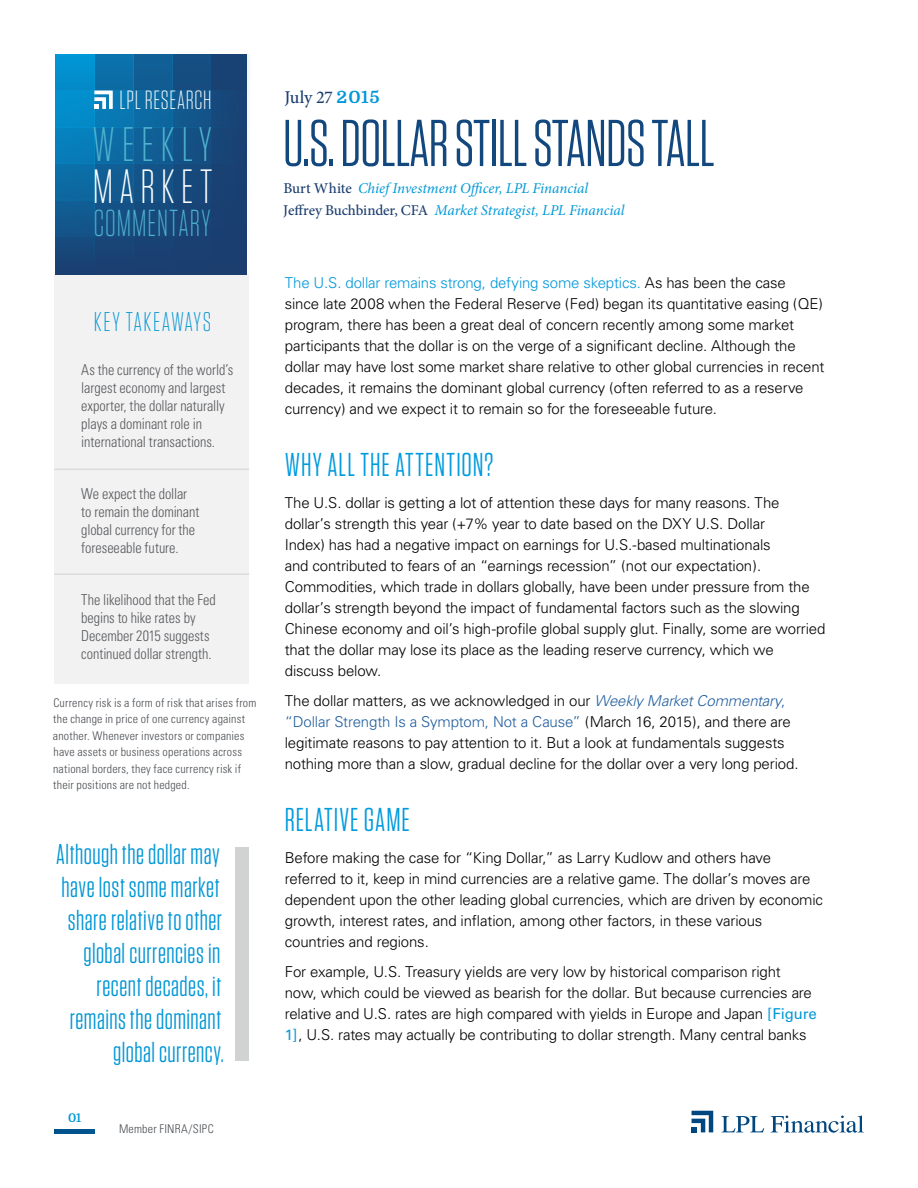
<style>
.page{position:relative;width:918px;height:1188px;background:#fff}
.page>*{position:absolute;margin:0;border:0;box-sizing:border-box;transform-origin:0 0}
.t1{font:66px "Tungsten Narrow";letter-spacing:-.01em;color:#12487d}
.t2{font:300 48.3px "Tungsten Narrow";letter-spacing:.145em;color:#4fb3cf}
.t3{font:300 48px "Tungsten Narrow";letter-spacing:.13em;color:#fff}
.t4{font:300 37.5px "Tungsten Narrow";letter-spacing:.035em;color:#4fb3cf;scale:.9 1}
.t5{font:33px "Tungsten Narrow";letter-spacing:.035em;color:#009bde}
.t6{font:28.5px/33px "Tungsten Narrow";letter-spacing:.015em;color:#0096d6;text-align:right}
.t7{font:300 27px "Tungsten Narrow";letter-spacing:.055em;color:#0497d5;scale:1.04 1}
.t8{font:300 26.25px "Tungsten Narrow";letter-spacing:.025em;color:#fff}
.t9{font:500 18px "Minion Pro";letter-spacing:-.025em;color:#1b3e6f}
.t10{font:300 15px/21px "Univers";letter-spacing:-.01em;color:#000}
.t11{font:300 condensed 15px/18px "Univers";letter-spacing:-.005em;color:#58595b;scale:.95 1}
.t12{font:italic 15px/21.5px "Minion Pro";letter-spacing:-.005em;color:#0098d8}
.t13{font:300 condensed 12px/16.5px "Univers";letter-spacing:.015em;color:#4b4f54}
.t14{font:700 12px "Domine";color:#0098d8}
.s1{font-family:"Domine";font-weight:700;font-size:16.95px;color:#0098d8}
.s2{font-weight:500;font-style:normal;color:#1b3e6f}
.s3{color:#0098d8}
.s4{font-style:italic;color:#215e9e}
.s5{color:#215e9e}
.s6{font-weight:400;color:#0098d8}
</style>
<div class="page">
<img style="left:55px;top:1129px;width:40px;height:5px">
<div style="left:54px;top:274px;width:194px;height:410px;background:#efeff0"></div>
<hr style="left:54px;top:469px;width:195px;height:1px;background:#4b4f54">
<hr style="left:54px;top:573px;width:195px;height:2px;background:#4b4f54">
<hr style="left:56px;top:336px;width:195px;height:2px;background:#4b4f54">
<svg style="left:721px;top:1116px;width:43px;height:16px"></svg>
<svg style="left:771px;top:1116px;width:93px;height:17px"></svg>
<svg style="left:692px;top:1111px;width:21px;height:21px"></svg>
<svg style="left:94px;top:54px;width:39px;height:221px;background:#106198"></svg>
<div style="left:211px;top:54px;width:39px;height:220px;background:#194274"></div>
<svg style="left:172px;top:54px;width:39px;height:221px;background:#154c7f"></svg>
<svg style="left:133px;top:54px;width:39px;height:221px;background:#12588d"></svg>
<svg style="left:56px;top:54px;width:38px;height:221px;background:#0975af"></svg>
<div style="left:55px;top:164px;width:194px;height:36px;background:linear-gradient(to right,#0769a3,#244371)"></div>
<div style="left:55px;top:200px;width:194px;height:37px;background:linear-gradient(to right,#0d568c,#244372)"></div>
<div style="left:55px;top:127px;width:194px;height:37px;background:linear-gradient(to right,#017fbd,#244473)"></div>
<svg style="left:94px;top:91px;width:19px;height:18px"></svg>
<div style="left:236px;top:848px;width:13px;height:213px;background:#d1d3d3"></div>
<h3 class="t8" style="left:120px;top:87px;width:93px">LPL RESEARCH</h3>
<h2 class="t2" style="left:93px;top:121px;width:121px">WEEKLY</h2>
<h3 class="t3" style="left:93px;top:162px;width:121px">MARKET</h3>
<h3 class="t4" style="left:94px;top:205px;width:131px">COMMENTARY</h3>
<h3 class="t7" style="left:94px;top:308px;width:114px">KEY TAKEAWAYS</h3>
<p class="t11" style="left:81px;top:361px;width:162px">As the currency of the world’s largest economy and largest exporter, the dollar naturally plays a dominant role in international transactions.</p>
<p class="t11" style="left:81px;top:485px;width:126px">We expect the dollar to remain the dominant global currency for the foreseeable future.</p>
<p class="t11" style="left:81px;top:590px;width:143px">The likelihood that the Fed begins to hike rates by<br>December 2015 suggests continued dollar strength.</p>
<p class="t13" style="left:53px;top:694px;width:205px">Currency risk is a form of risk that arises from the change in price of one currency against another. Whenever investors or companies have assets or business operations across national borders, they face currency risk if their positions are not hedged.</p>
<h3 class="t6" style="left:56px;top:839px;width:169px">Although the dollar may have lost some market share relative to other global currencies in recent decades, it remains the dominant global currency.</h3>
<p class="t14" style="left:68px;top:1112px;width:15px">01</p>
<p class="t13" style="left:119px;top:1121px;width:96px">Member FINRA/SIPC</p>
<p class="t9" style="left:285px;top:85px;width:97px">July 27 <span class="s1">2015</span></p>
<h1 class="t1" style="left:283px;top:110px;width:433px">U.S. DOLLAR STILL STANDS TALL</h1>
<p class="t12" style="left:283px;top:178px;width:343px"><span class="s2">Burt White</span> Chief Investment Officer, LPL Financial<br><span class="s2">Jeffrey Buchbinder, CFA</span> Market Strategist, LPL Financial</p>
<p class="t10" style="left:285px;top:272px;width:541px"><span class="s3">The U.S. dollar remains strong, defying some skeptics.</span> As has been the case<br>since late 2008 when the Federal Reserve (Fed) began its quantitative easing (QE) program, there has been a great deal of concern recently among some market participants that the dollar is on the verge of a significant decline. Although the dollar may have lost some market share relative to other global currencies in recent decades, it remains the dominant global currency (often referred to as a reserve currency) and we expect it to remain so for the foreseeable future.</p>
<h3 class="t5" style="left:285px;top:448px;width:210px">WHY ALL THE ATTENTION?</h3>
<p class="t10" style="left:285px;top:492px;width:542px">The U.S. dollar is getting a lot of attention these days for many reasons. The dollar’s strength this year (+7% year to date based on the DXY U.S. Dollar<br>Index) has had a negative impact on earnings for U.S.-based multinationals<br>and contributed to fears of an “earnings recession” (not our expectation).<br>Commodities, which trade in dollars globally, have been under pressure from the dollar’s strength beyond the impact of fundamental factors such as the slowing Chinese economy and oil’s high-profile global supply glut. Finally, some are worried that the dollar may lose its place as the leading reserve currency, which we discuss below.</p>
<p class="t10" style="left:285px;top:690px;width:515px">The dollar matters, as we acknowledged in our <span class="s4">Weekly Market Commentary</span><span class="s5">, “Dollar Strength Is a Symptom, Not a Cause”</span> (March 16, 2015), and there are legitimate reasons to pay attention to it. But a look at fundamentals suggests nothing more than a slow, gradual decline for the dollar over a very long period.</p>
<h3 class="t5" style="left:285px;top:803px;width:126px">RELATIVE GAME</h3>
<p class="t10" style="left:285px;top:847px;width:540px">Before making the case for “King Dollar,” as Larry Kudlow and others have referred to it, keep in mind currencies are a relative game. The dollar’s moves are dependent upon the other leading global currencies, which are driven by economic growth, interest rates, and inflation, among other factors, in these various countries and regions.</p>
<p class="t10" style="left:285px;top:961px;width:534px">For example, U.S. Treasury yields are very low by historical comparison right<br>now, which could be viewed as bearish for the dollar. But because currencies are relative and U.S. rates are high compared with yields in Europe and Japan <span class="s6">[Figure 1]</span>, U.S. rates may actually be contributing to dollar strength. Many central banks</p>
</div>
